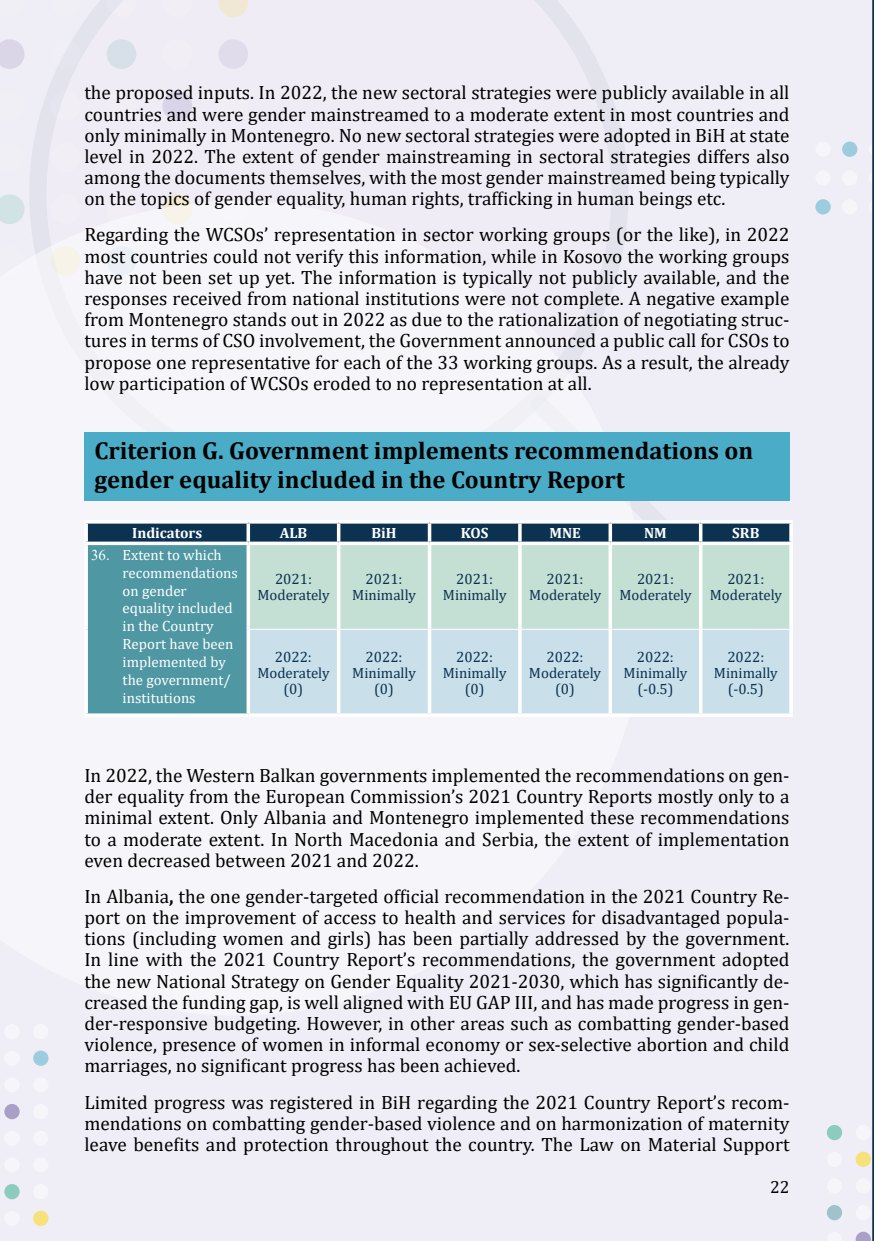
<style>
.page{position:relative;width:874px;height:1241px;background:#fff}
.page>*{position:absolute;margin:0;border:0;box-sizing:border-box;transform-origin:0 0}
.t1{font:700 24.5px/29.4px "Cambria";color:#000}
.t2{font:19.25px/21.2px "Cambria";color:#000;text-align:justify}
.t3{font:17.5px "Cambria";color:#000}
.t4{font:14.88px/16.4px "Cambria";color:#0c3251;text-align:center}
.t5{font:14.88px/17.8px "Cambria";color:#fff}
.t6{font:700 14.88px "Cambria";color:#fff}
.s1{font-family:"Times New Roman"}
.s2{font-weight:700}
</style>
<div class="page">
<div style="left:0;top:0;width:873px;height:1240px;background:#efedf5"></div>
<div style="left:84px;top:432px;width:705px;height:69px;background:#4aacc6"></div>
<div style="left:88px;top:523px;width:700px;height:18px;background:#0c3251"></div>
<div style="left:86px;top:543px;width:162px;height:172px;background:#4f97a3"></div>
<div style="left:250px;top:545px;width:538px;height:83px;background:#c4dfd3"></div>
<div style="left:250px;top:629px;width:538px;height:84px;background:#c9dfe9"></div>
<hr style="left:84px;top:520px;width:164px;height:3px;background:#fff">
<svg style="left:84px;top:523px;width:4px;height:18px"></svg>
<hr style="left:248px;top:520px;width:90px;height:3px;background:#fff">
<svg style="left:246px;top:523px;width:4px;height:18px"></svg>
<hr style="left:338px;top:520px;width:91px;height:3px;background:#fff">
<hr style="left:337px;top:523px;width:3px;height:18px;background:#fff">
<hr style="left:429px;top:520px;width:90px;height:3px;background:#fff">
<svg style="left:427px;top:523px;width:4px;height:18px"></svg>
<hr style="left:519px;top:520px;width:91px;height:3px;background:#fff">
<hr style="left:518px;top:523px;width:3px;height:18px;background:#fff">
<hr style="left:610px;top:520px;width:90px;height:3px;background:#fff">
<hr style="left:608px;top:523px;width:3px;height:18px;background:#fff">
<hr style="left:700px;top:520px;width:92px;height:3px;background:#fff">
<svg style="left:698px;top:523px;width:4px;height:18px"></svg>
<svg style="left:788px;top:523px;width:4px;height:18px"></svg>
<svg style="left:84px;top:541px;width:164px;height:4px"></svg>
<hr style="left:84px;top:545px;width:4px;height:84px;background:#fff">
<svg style="left:248px;top:541px;width:90px;height:4px"></svg>
<svg style="left:246px;top:545px;width:4px;height:84px"></svg>
<svg style="left:338px;top:541px;width:91px;height:4px"></svg>
<hr style="left:337px;top:545px;width:3px;height:83px;background:#fff">
<svg style="left:429px;top:541px;width:90px;height:4px"></svg>
<svg style="left:427px;top:545px;width:4px;height:83px"></svg>
<svg style="left:519px;top:541px;width:91px;height:4px"></svg>
<hr style="left:518px;top:545px;width:3px;height:83px;background:#fff">
<svg style="left:610px;top:541px;width:90px;height:4px"></svg>
<hr style="left:608px;top:545px;width:3px;height:83px;background:#fff">
<svg style="left:700px;top:541px;width:92px;height:4px"></svg>
<svg style="left:698px;top:545px;width:4px;height:83px"></svg>
<svg style="left:788px;top:545px;width:4px;height:84px"></svg>
<hr style="left:84px;top:629px;width:4px;height:84px;background:#fff">
<svg style="left:246px;top:629px;width:4px;height:84px"></svg>
<hr style="left:337px;top:629px;width:3px;height:84px;background:#fff">
<svg style="left:427px;top:629px;width:4px;height:84px"></svg>
<hr style="left:518px;top:629px;width:3px;height:84px;background:#fff">
<hr style="left:608px;top:629px;width:3px;height:84px;background:#fff">
<svg style="left:698px;top:629px;width:4px;height:84px"></svg>
<svg style="left:788px;top:629px;width:4px;height:84px"></svg>
<hr style="left:84px;top:713px;width:164px;height:3px;background:#fff">
<hr style="left:248px;top:713px;width:90px;height:3px;background:#fff">
<hr style="left:338px;top:713px;width:91px;height:3px;background:#fff">
<hr style="left:429px;top:713px;width:90px;height:3px;background:#fff">
<hr style="left:519px;top:713px;width:91px;height:3px;background:#fff">
<hr style="left:610px;top:713px;width:90px;height:3px;background:#fff">
<hr style="left:700px;top:713px;width:92px;height:3px;background:#fff">
<hr style="left:250px;top:628px;width:88px;height:1px;background:#fff">
<hr style="left:338px;top:628px;width:91px;height:1px;background:#fff">
<hr style="left:429px;top:628px;width:90px;height:1px;background:#fff">
<hr style="left:519px;top:628px;width:91px;height:1px;background:#fff">
<hr style="left:610px;top:628px;width:90px;height:1px;background:#fff">
<hr style="left:700px;top:628px;width:88px;height:1px;background:#fff">
<p class="t2" style="left:84px;top:82px;width:706px">the proposed inputs. In 2022, the new sectoral strategies were publicly available in all countries and were gender mainstreamed to a moderate extent in most countries and only minimally in Montenegro. No new sectoral strategies were adopted in BiH at state level in 2022. The extent of gender mainstreaming in sectoral strategies differs also among the documents themselves, with the most gender mainstreamed being typically on the topics of gender equality, human rights, trafficking in human beings etc.</p>
<p class="t2" style="left:84px;top:224px;width:706px">Regarding the WCSOs’ representation in sector working groups (or the like), in 2022 most countries could not verify this information, while in Kosovo the working groups have not been set up yet. The information is typically not publicly available, and the responses received from national institutions were not complete. A negative example from Montenegro stands out in 2022 as due to the rationalization of negotiating struc&shy;tures in terms of CSO involvement, the Government announced a public call for CSOs to propose one representative for each of the 33 working groups. As a result, the already low participation of WCSOs eroded to no representation at all.</p>
<p class="t1" style="left:94px;top:435px;width:660px">Criterion G. Government implements recommendations on gender equality included in the Country Report</p>
<p class="t6" style="left:132px;top:522px;width:72px">Indicators</p>
<p class="t6" style="left:279px;top:522px;width:29px">ALB</p>
<p class="t6" style="left:371px;top:522px;width:27px">BiH</p>
<p class="t6" style="left:460px;top:522px;width:29px">KOS</p>
<p class="t6" style="left:549px;top:522px;width:33px">MNE</p>
<p class="t6" style="left:643px;top:522px;width:24px">NM</p>
<p class="t6" style="left:731px;top:522px;width:29px">SRB</p>
<p class="t5" style="left:123px;top:545px;width:117px;text-indent:-32px"><span class="s1">36.</span> Extent to which recommendations on gender equality included in the Country<br>Report have been implemented by the government/ institutions</p>
<p class="t4" style="left:257px;top:570px;width:74px">2021:<br>Moderately</p>
<p class="t4" style="left:352px;top:570px;width:65px">2021:<br>Minimally</p>
<p class="t4" style="left:442px;top:570px;width:65px">2021:<br>Minimally</p>
<p class="t4" style="left:528px;top:570px;width:74px">2021:<br>Moderately</p>
<p class="t4" style="left:619px;top:570px;width:74px">2021:<br>Moderately</p>
<p class="t4" style="left:709px;top:570px;width:74px">2021:<br>Moderately</p>
<p class="t4" style="left:257px;top:648px;width:74px">2022:<br>Moderately (0)</p>
<p class="t4" style="left:352px;top:648px;width:65px">2022:<br>Minimally (0)</p>
<p class="t4" style="left:442px;top:648px;width:65px">2022:<br>Minimally (0)</p>
<p class="t4" style="left:528px;top:648px;width:74px">2022:<br>Moderately (0)</p>
<p class="t4" style="left:623px;top:648px;width:65px">2022:<br>Minimally (-0.5)</p>
<p class="t4" style="left:713px;top:648px;width:65px">2022:<br>Minimally (-0.5)</p>
<p class="t2" style="left:84px;top:764px;width:706px">In 2022, the Western Balkan governments implemented the recommendations on gen&shy;der equality from the European Commission’s 2021 Country Reports mostly only to a minimal extent. Only Albania and Montenegro implemented these recommendations to a moderate extent. In North Macedonia and Serbia, the extent of implementation even decreased between 2021 and 2022.</p>
<p class="t2" style="left:84px;top:885px;width:706px">In Albania<span class="s2">,</span> the one gender-targeted official recommendation in the 2021 Country Re&shy;port on the improvement of access to health and services for disadvantaged popula&shy;tions (including women and girls) has been partially addressed by the government.<br>In line with the 2021 Country Report’s recommendations, the government adopted the new National Strategy on Gender Equality 2021-2030, which has significantly de&shy;creased the funding gap, is well aligned with EU GAP III, and has made progress in gen&shy;der-responsive budgeting. However, in other areas such as combatting gender-based violence, presence of women in informal economy or sex-selective abortion and child marriages, no significant progress has been achieved.</p>
<p class="t2" style="left:84px;top:1091px;width:706px">Limited progress was registered in BiH regarding the 2021 Country Report’s recom&shy;mendations on combatting gender-based violence and on harmonization of maternity leave benefits and protection throughout the country. The Law on Material Support</p>
<p class="t3" style="left:769px;top:1176px;width:21px">22</p>
</div>
